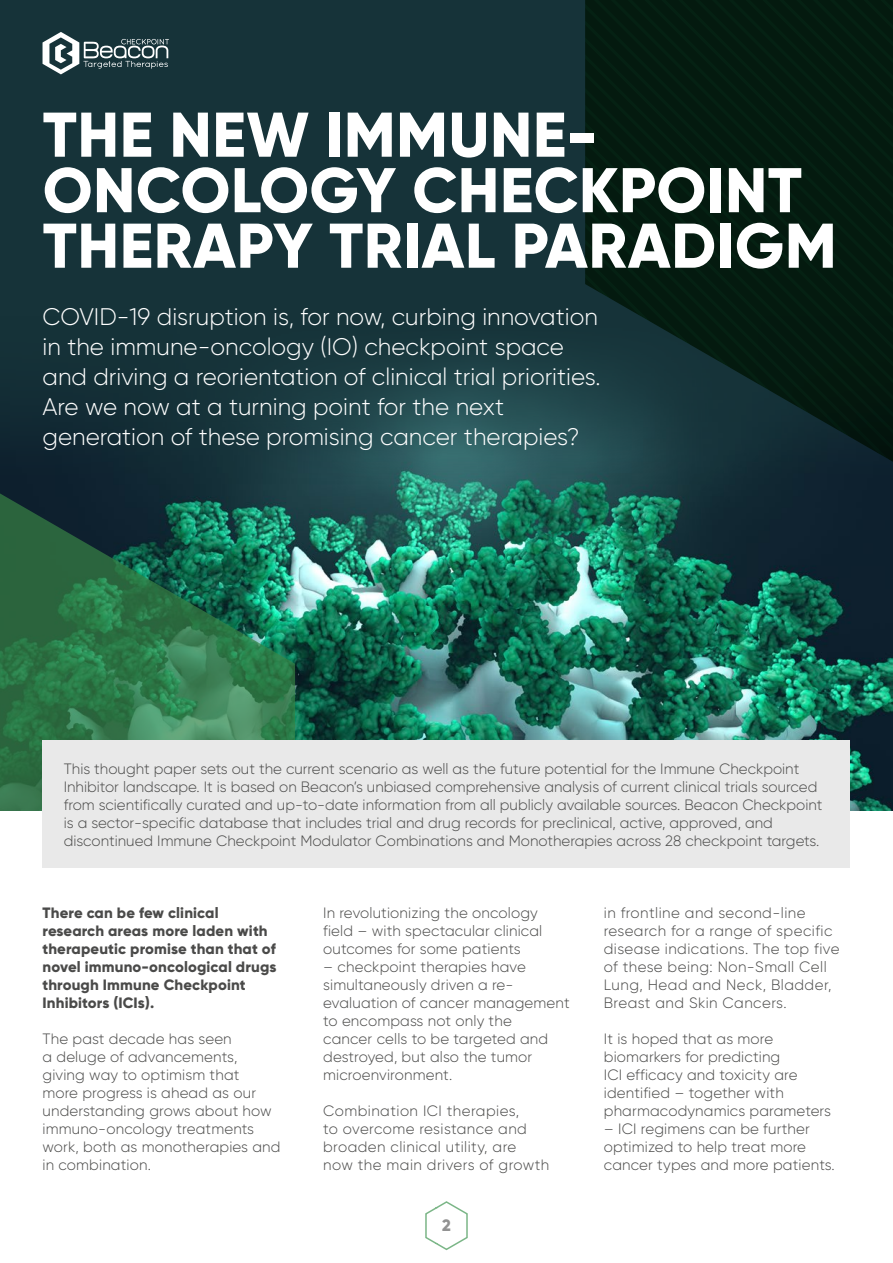
<style>
.page{position:relative;width:893px;height:1263px;background:#fff}
.page>*{position:absolute;margin:0;border:0;box-sizing:border-box;transform-origin:0 0}
.t1{font:800 63px/55.5px "Gilroy";letter-spacing:.01em;color:#fff}
.t2{font:300 24px/30px "Gilroy";color:#fff}
.t3{font:800 16.5px "Gilroy";color:#929292}
.t4{font:300 15px/18px "Gilroy";letter-spacing:.01em;color:#4a4a49}
.t5{font:300 15px/18px "Gilroy";letter-spacing:.03em;color:#4a4a49}
.t6{font:800 15px/18px "Gilroy";letter-spacing:.01em;color:#4a4a49}
</style>
<div class="page">
<div style="left:0;top:0;width:893px;height:810px;background:#163339"></div>
<img style="left:0;top:357px;width:892px;height:453px">
<hr style="left:892px;top:0;width:1px;height:1263px;background:#929292">
<svg style="left:585px;top:0;width:308px;height:462px;fill:#041a0f"></svg>
<svg style="left:0;top:486px;width:295px;height:324px"></svg>
<div style="left:43px;top:740px;width:807px;height:128px;background:#e9e9e9"></div>
<svg style="left:425px;top:1201px;width:43px;height:50px"></svg>
<svg style="left:43px;top:32px;width:126px;height:42px"></svg>
<h1 class="t1" style="left:43px;top:107px;width:795px">THE NEW IMMUNE-<br>ONCOLOGY CHECKPOINT<br>THERAPY TRIAL PARADIGM</h1>
<p class="t2" style="left:43px;top:302px;width:560px">COVID-19 disruption is, for now, curbing innovation in the immune-oncology (IO) checkpoint space and driving a reorientation of clinical trial priorities.<br>Are we now at a turning point for the next generation of these promising cancer therapies?</p>
<p class="t4" style="left:64px;top:760px;width:760px">This thought paper sets out the current scenario as well as the future potential for the Immune Checkpoint Inhibitor landscape. It is based on Beacon’s unbiased comprehensive analysis of current clinical trials sourced from scientifically curated and up-to-date information from all publicly available sources. Beacon Checkpoint is a sector-specific database that includes trial and drug records for preclinical, active, approved, and discontinued Immune Checkpoint Modulator Combinations and Monotherapies across 28 checkpoint targets.</p>
<p class="t6" style="left:43px;top:904px;width:235px">There can be few clinical research areas more laden with therapeutic promise than that of novel immuno-oncological drugs through Immune Checkpoint<br>Inhibitors (ICIs).</p>
<p class="t4" style="left:43px;top:1030px;width:240px">The past decade has seen<br>a deluge of advancements, giving way to optimism that<br>more progress is ahead as our understanding grows about how immuno-oncology treatments work, both as monotherapies and in combination.</p>
<p class="t4" style="left:323px;top:904px;width:221px">In revolutionizing the oncology field – with spectacular clinical outcomes for some patients</p>
<p class="t4" style="left:323px;top:958px;width:248px">– checkpoint therapies have simultaneously driven a re&shy;evaluation of cancer management to encompass not only the<br>cancer cells to be targeted and destroyed, but also the tumor microenvironment.</p>
<p class="t5" style="left:323px;top:1102px;width:228px">Combination ICI therapies,<br>to overcome resistance and broaden clinical utility, are now the main drivers of growth</p>
<p class="t3" style="left:442px;top:1215px;width:10px">2</p>
<p class="t5" style="left:604px;top:904px;width:237px">in frontline and second-line research for a range of specific disease indications. The top five of these being: Non-Small Cell<br>Lung, Head and Neck, Bladder,<br>Breast and Skin Cancers.</p>
<p class="t4" style="left:604px;top:1030px;width:229px">It is hoped that as more biomarkers for predicting<br>ICI efficacy and toxicity are identified – together with pharmacodynamics parameters</p>
<p class="t4" style="left:604px;top:1120px;width:232px">– ICI regimens can be further optimized to help treat more cancer types and more patients.</p>
</div>
